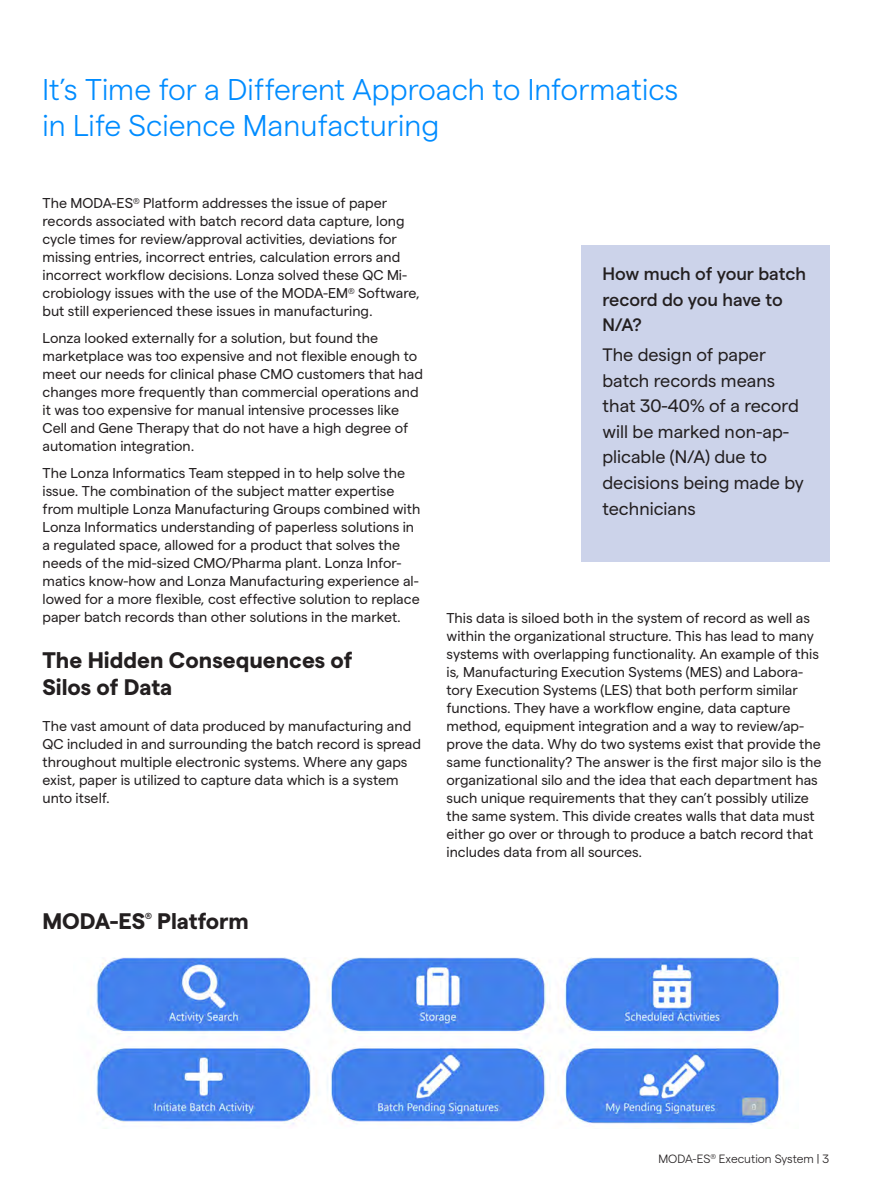
<style>
.page{position:relative;width:893px;height:1191px;background:#fff}
.page>*{position:absolute;margin:0;border:0;box-sizing:border-box;transform-origin:0 0}
.t1{font:300 30px/36px "Matter";color:#008cff}
.t2{font:700 22.5px/27px "Matter";color:#231f20}
.t3{font:18px/25.5px "Matter";color:#231f20}
.t4{font:500 18px/25.5px "Matter";color:#231f20}
.t5{font:14.25px/18px "Matter";color:#231f20}
.t6{font:300 12px "Matter";color:#231f20}
.t7{font:700 8.7px "Matter";color:#231f20}
</style>
<div class="page">
<div style="left:581px;top:246px;width:248px;height:316px;background:#ccd3ea"></div>
<img style="left:93px;top:957px;width:689px;height:168px">
<h1 class="t1" style="left:43px;top:69px;width:637px">It’s Time for a Different Approach to Informatics in Life Science Manufacturing</h1>
<p class="t5" style="left:43px;top:193px;width:379px">The MODA-ES<sup>®</sup> Platform addresses the issue of paper records associated with batch record data capture, long cycle times for review/approval activities, deviations for missing entries, incorrect entries, calculation errors and incorrect workflow decisions. Lonza solved these QC Mi&shy;crobiology issues with the use of the MODA-EM<sup>®</sup> Software, but still experienced these issues in manufacturing.</p>
<p class="t5" style="left:43px;top:328px;width:382px">Lonza looked externally for a solution, but found the marketplace was too expensive and not flexible enough to meet our needs for clinical phase CMO customers that had changes more frequently than commercial operations and it was too expensive for manual intensive processes like Cell and Gene Therapy that do not have a high degree of automation integration.</p>
<p class="t5" style="left:43px;top:463px;width:379px">The Lonza Informatics Team stepped in to help solve the issue. The combination of the subject matter expertise from multiple Lonza Manufacturing Groups combined with Lonza Informatics understanding of paperless solutions in a regulated space, allowed for a product that solves the needs of the mid-sized CMO/Pharma plant. Lonza Infor&shy;matics know-how and Lonza Manufacturing experience al&shy;lowed for a more flexible, cost effective solution to replace paper batch records than other solutions in the market.</p>
<h2 class="t2" style="left:43px;top:644px;width:311px">The Hidden Consequences of<br>Silos of Data</h2>
<p class="t5" style="left:43px;top:715px;width:380px">The vast amount of data produced by manufacturing and QC included in and surrounding the batch record is spread throughout multiple electronic systems. Where any gaps exist, paper is utilized to capture data which is a system unto itself.</p>
<h2 class="t2" style="left:43px;top:905px;width:104px">MODA-ES</h2>
<p class="t7" style="left:145px;top:909px;width:8px">®</p>
<h2 class="t2" style="left:157px;top:905px;width:93px">Platform</h2>
<p class="t4" style="left:602px;top:260px;width:205px">How much of your batch record do you have to<br>N/A?</p>
<p class="t3" style="left:602px;top:341px;width:203px">The design of paper batch records means that 30-40% of a record will be marked non-ap&shy;plicable (N/A) due to decisions being made by technicians</p>
<p class="t5" style="left:446px;top:607px;width:377px">This data is siloed both in the system of record as well as within the organizational structure. This has lead to many systems with overlapping functionality. An example of this is, Manufacturing Execution Systems (MES) and Labora&shy;tory Execution Systems (LES) that both perform similar functions. They have a workflow engine, data capture method, equipment integration and a way to review/ap&shy;prove the data. Why do two systems exist that provide the same functionality? The answer is the first major silo is the organizational silo and the idea that each department has such unique requirements that they can’t possibly utilize the same system. This divide creates walls that data must either go over or through to produce a batch record that includes data from all sources.</p>
<p class="t6" style="left:658px;top:1150px;width:172px">MODA-ES<sup>®</sup> Execution System | 3</p>
</div>
